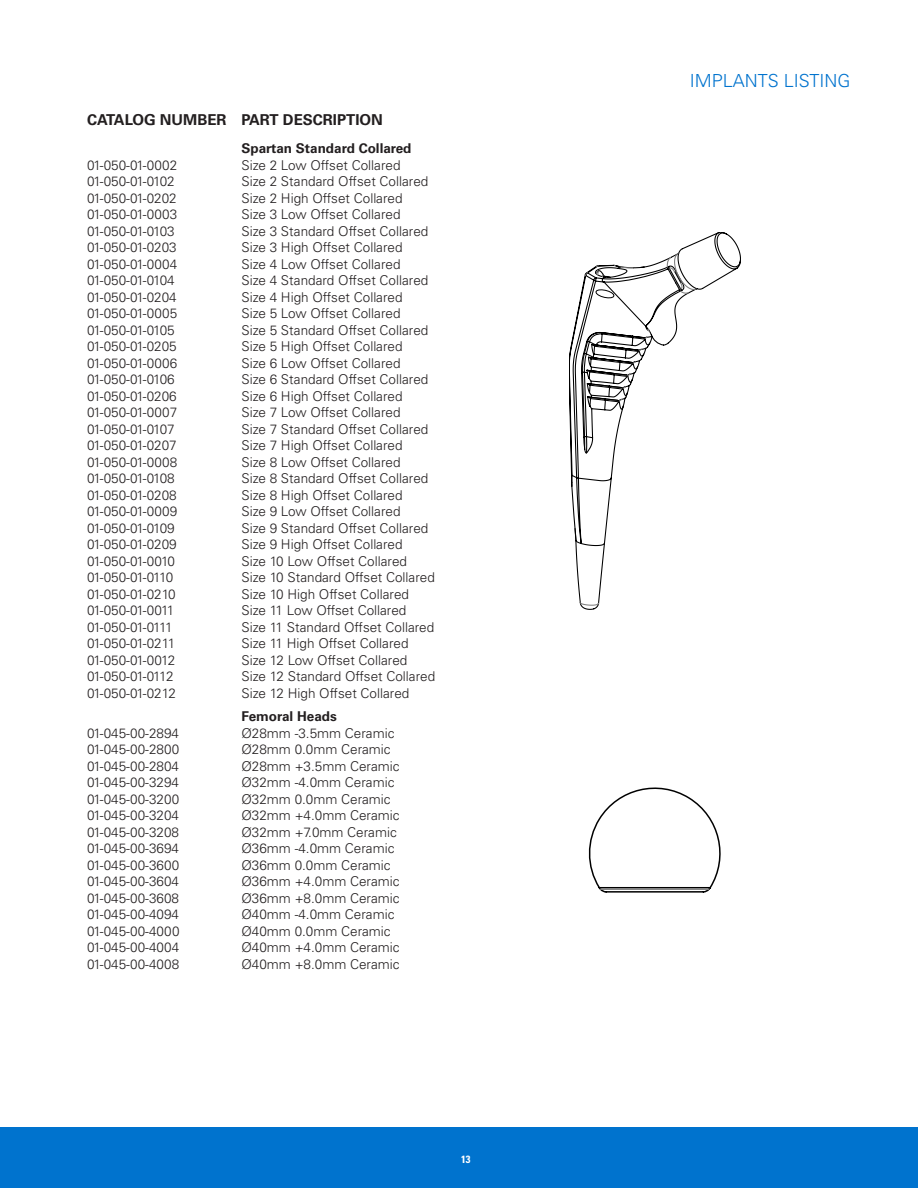
<style>
.page{position:relative;width:918px;height:1188px;background:#fff}
.page>*{position:absolute;margin:0;border:0;box-sizing:border-box;transform-origin:0 0}
.t1{font:300 18px "Univers LT Std";color:#0073ce}
.t2{font:700 15px "Univers LT Std";color:#231f20}
.t3{font:300 13.5px/16.5px "Univers LT Std";color:#231f20}
.t4{font:700 13.5px "Univers LT Std";color:#231f20}
.t5{font:700 condensed 10.5px "Univers LT Std";color:#fff}
</style>
<div class="page">
<div style="left:0;top:1127px;width:918px;height:61px;background:#0073ce"></div>
<svg style="left:569px;top:232px;width:171px;height:377px"></svg>
<svg style="left:571px;top:252px;width:127px;height:354px"></svg>
<svg style="left:588px;top:787px;width:133px;height:106px"></svg>
<hr style="left:601px;top:888px;width:108px;height:2px;background:#808080">
<p class="t2" style="left:87px;top:111px;width:297px">CATALOG NUMBER PART DESCRIPTION</p>
<p class="t3" style="left:87px;top:157px;width:92px">01-050-01-0002<br>01-050-01-0102<br>01-050-01-0202<br>01-050-01-0003<br>01-050-01-0103<br>01-050-01-0203<br>01-050-01-0004<br>01-050-01-0104<br>01-050-01-0204<br>01-050-01-0005<br>01-050-01-0105<br>01-050-01-0205<br>01-050-01-0006<br>01-050-01-0106<br>01-050-01-0206<br>01-050-01-0007<br>01-050-01-0107<br>01-050-01-0207<br>01-050-01-0008<br>01-050-01-0108<br>01-050-01-0208<br>01-050-01-0009<br>01-050-01-0109<br>01-050-01-0209<br>01-050-01-0010<br>01-050-01-0110<br>01-050-01-0210<br>01-050-01-0011<br>01-050-01-0111<br>01-050-01-0211<br>01-050-01-0012<br>01-050-01-0112<br>01-050-01-0212</p>
<p class="t4" style="left:241px;top:141px;width:172px">Spartan Standard Collared</p>
<p class="t3" style="left:241px;top:157px;width:195px">Size 2 Low Offset Collared<br>Size 2 Standard Offset Collared<br>Size 2 High Offset Collared<br>Size 3 Low Offset Collared<br>Size 3 Standard Offset Collared<br>Size 3 High Offset Collared<br>Size 4 Low Offset Collared<br>Size 4 Standard Offset Collared<br>Size 4 High Offset Collared<br>Size 5 Low Offset Collared<br>Size 5 Standard Offset Collared<br>Size 5 High Offset Collared<br>Size 6 Low Offset Collared<br>Size 6 Standard Offset Collared<br>Size 6 High Offset Collared<br>Size 7 Low Offset Collared<br>Size 7 Standard Offset Collared<br>Size 7 High Offset Collared<br>Size 8 Low Offset Collared<br>Size 8 Standard Offset Collared<br>Size 8 High Offset Collared<br>Size 9 Low Offset Collared<br>Size 9 Standard Offset Collared<br>Size 9 High Offset Collared<br>Size 10 Low Offset Collared<br>Size 10 Standard Offset Collared<br>Size 10 High Offset Collared<br>Size 11 Low Offset Collared<br>Size 11 Standard Offset Collared<br>Size 11 High Offset Collared<br>Size 12 Low Offset Collared<br>Size 12 Standard Offset Collared<br>Size 12 High Offset Collared</p>
<p class="t3" style="left:87px;top:725px;width:94px;text-align:justify">01-045-00-2894<br>01-045-00-2800<br>01-045-00-2804<br>01-045-00-3294<br>01-045-00-3200<br>01-045-00-3204<br>01-045-00-3208<br>01-045-00-3694<br>01-045-00-3600<br>01-045-00-3604<br>01-045-00-3608<br>01-045-00-4094<br>01-045-00-4000<br>01-045-00-4004<br>01-045-00-4008</p>
<p class="t4" style="left:241px;top:708px;width:97px">Femoral Heads</p>
<p class="t3" style="left:241px;top:725px;width:160px">Ø28mm -3.5mm Ceramic<br>Ø28mm 0.0mm Ceramic<br>Ø28mm +3.5mm Ceramic<br>Ø32mm -4.0mm Ceramic<br>Ø32mm 0.0mm Ceramic<br>Ø32mm +4.0mm Ceramic<br>Ø32mm +7.0mm Ceramic<br>Ø36mm -4.0mm Ceramic<br>Ø36mm 0.0mm Ceramic<br>Ø36mm +4.0mm Ceramic<br>Ø36mm +8.0mm Ceramic<br>Ø40mm -4.0mm Ceramic<br>Ø40mm 0.0mm Ceramic<br>Ø40mm +4.0mm Ceramic<br>Ø40mm +8.0mm Ceramic</p>
<p class="t5" style="left:461px;top:1153px;width:11px">13</p>
<h1 class="t1" style="left:690px;top:70px;width:162px">IMPLANTS LISTING</h1>
</div>
